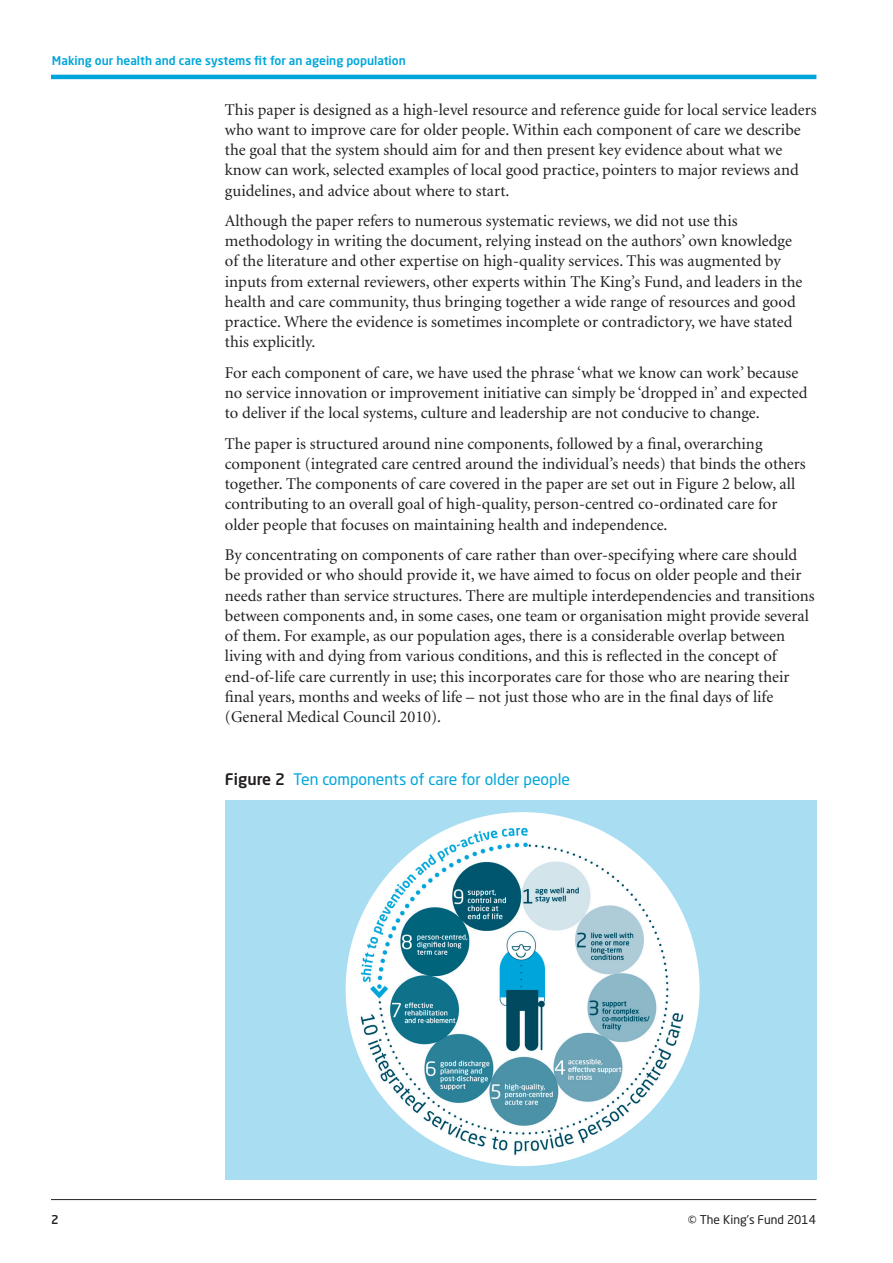
<style>
.page{position:relative;width:893px;height:1263px;background:#fff}
.page>*{position:absolute;margin:0;border:0;box-sizing:border-box;transform-origin:0 0}
.Text__Body_copy{font:16.5px/20.2px "Minion";color:#231f20}
.Headings___table_hea{font:15.75px "Neo Sans Std";color:#00a6db}
.Running_head{font:500 12px "Neo Sans Std";color:#00a6db}
.t1{font:12px "Neo Sans Std";color:#231f20}
.t2{font:500 12px "Neo Sans Std";color:#231f20}
.s1{font-weight:500;color:#231f20}
</style>
<div class="page">
<hr style="left:51px;top:75px;width:765px;height:4px;background:#00a6db">
<div style="left:225px;top:800px;width:591px;height:380px;background:#a8ddf2"></div>
<img style="left:346px;top:812px;width:354px;height:354px;border-radius:177px">
<hr style="left:51px;top:1199px;width:765px;height:1px;background:#231f20">
<p class="Running_head" style="left:52px;top:53px;width:355px">Making our health and care systems fit for an ageing population</p>
<p class="Text__Body_copy" style="left:225px;top:100px;width:593px">This paper is designed as a high-level resource and reference guide for local service leaders who want to improve care for older people. Within each component of care we describe the goal that the system should aim for and then present key evidence about what we know can work, selected examples of local good practice, pointers to major reviews and guidelines, and advice about where to start.</p>
<p class="Text__Body_copy" style="left:225px;top:211px;width:579px">Although the paper refers to numerous systematic reviews, we did not use this methodology in writing the document, relying instead on the authors’ own knowledge of the literature and other expertise on high-quality services. This was augmented by inputs from external reviewers, other experts within The King’s Fund, and leaders in the health and care community, thus bringing together a wide range of resources and good practice. Where the evidence is sometimes incomplete or contradictory, we have stated this explicitly.</p>
<p class="Text__Body_copy" style="left:225px;top:363px;width:584px">For each component of care, we have used the phrase ‘what we know can work’ because no service innovation or improvement initiative can simply be ‘dropped in’ and expected to deliver if the local systems, culture and leadership are not conducive to change.</p>
<p class="Text__Body_copy" style="left:225px;top:434px;width:582px">The paper is structured around nine components, followed by a final, overarching component (integrated care centred around the individual’s needs) that binds the others together. The components of care covered in the paper are set out in Figure 2 below, all contributing to an overall goal of high-quality, person-centred co-ordinated care for older people that focuses on maintaining health and independence.</p>
<p class="Text__Body_copy" style="left:225px;top:545px;width:591px">By concentrating on components of care rather than over-specifying where care should be provided or who should provide it, we have aimed to focus on older people and their needs rather than service structures. There are multiple interdependencies and transitions between components and, in some cases, one team or organisation might provide several of them. For example, as our population ages, there is a considerable overlap between living with and dying from various conditions, and this is reflected in the concept of end-of-life care currently in use; this incorporates care for those who are nearing their final years, months and weeks of life – not just those who are in the final days of life (General Medical Council 2010).</p>
<p class="Headings___table_hea" style="left:225px;top:769px;width:347px"><span class="s1">Figure 2</span> Ten components of care for older people</p>
<p class="t2" style="left:51px;top:1212px;width:9px">2</p>
<p class="t1" style="left:688px;top:1212px;width:130px">© The King’s Fund 2014</p>
</div>
